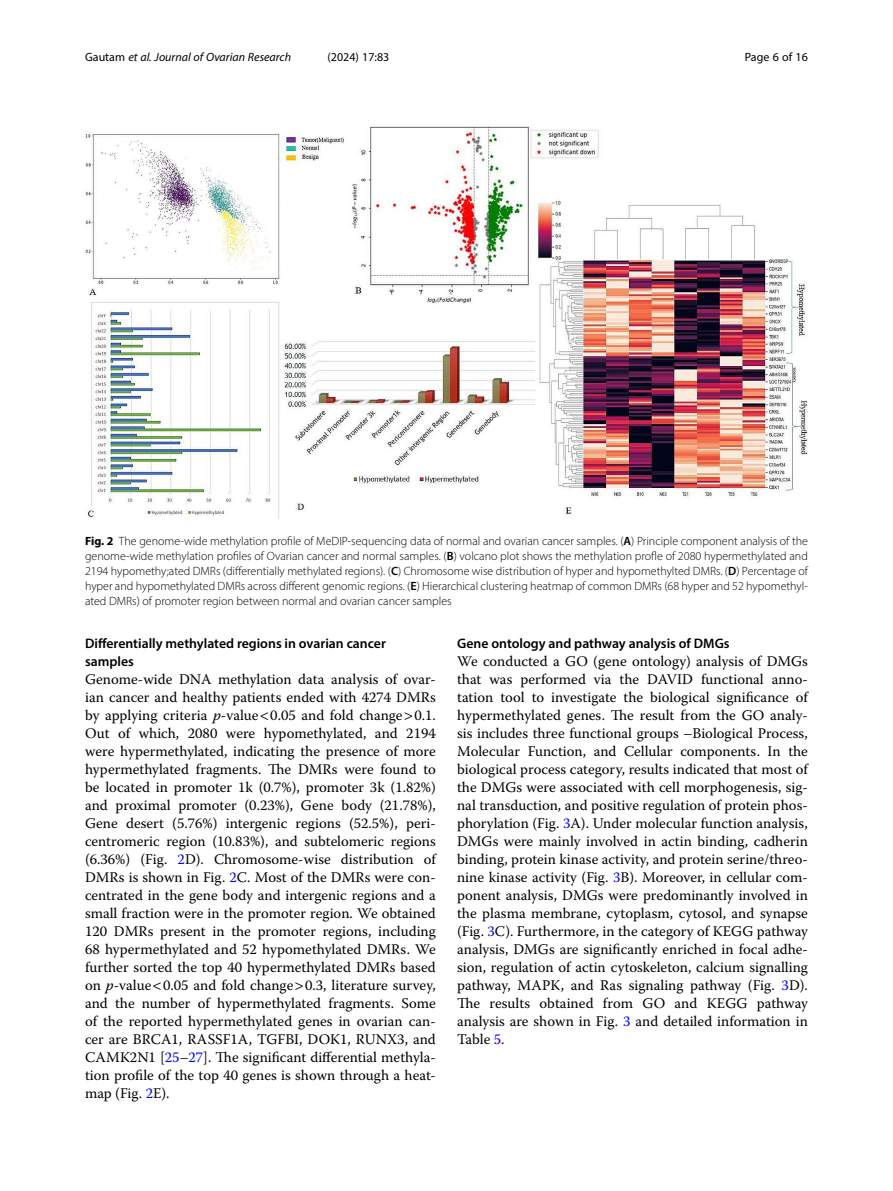
<style>
.page{position:relative;width:893px;height:1191px;background:#fff}
.page>*{position:absolute;margin:0;border:0;box-sizing:border-box;transform-origin:0 0}
.Body_Text{font:14.7px/18px "Warnock Pro";color:#000;text-align:justify}
.Head_2{font:600 13.8px/18px "Myriad Pro";color:#000}
.Figure_Caption{font:300 12px/15px "Myriad Pro";color:#000;text-align:justify}
.t1{font:italic 12px "Myriad Pro";color:#000}
.t2{font:12px "Myriad Pro";color:#000}
.s1{font-style:normal}
.s2{font-weight:700}
.s3{font-weight:600}
.s4{font-style:italic}
.s5{color:#00f}
</style>
<div class="page">
<img style="left:85px;top:126px;width:723px;height:392px">
<p class="t1" style="left:85px;top:50px;width:208px"><span class="s1">Gautam</span> et al. Journal of Ovarian Research</p>
<p class="t2" style="left:328px;top:50px;width:63px">(2024) 17:83</p>
<p class="t2" style="left:745px;top:50px;width:65px">Page 6 of 16</p>
<p class="Figure_Caption" style="left:85px;top:533px;width:724px"><span class="s2">Fig. 2</span> The genome-wide methylation profile of MeDIP-sequencing data of normal and ovarian cancer samples. (<span class="s3">A</span>) Principle component analysis of the genome-wide methylation profiles of Ovarian cancer and normal samples. (<span class="s3">B</span>) volcano plot shows the methylation profle of 2080 hypermethylated and 2194 hypomethy;ated DMRs (differentially methylated regions). (<span class="s3">C</span>) Chromosome wise distribution of hyper and hypomethylted DMRs. (<span class="s3">D</span>) Percentage of hyper and hypomethylated DMRs across different genomic regions. (<span class="s3">E</span>) Hierarchical clustering heatmap of common DMRs (68 hyper and 52 hypomethyl&shy;ated DMRs) of promoter region between normal and ovarian cancer samples</p>
<p class="Head_2" style="left:85px;top:634px;width:302px">Differentially methylated regions in ovarian cancer samples</p>
<p class="Body_Text" style="left:85px;top:670px;width:352px">Genome-wide DNA methylation data analysis of ovar&shy;ian cancer and healthy patients ended with 4274 DMRs by applying criteria <span class="s4">p</span>-value 0.05 and fold change 0.1.<br>Out of which, 2080 were hypomethylated, and 2194 were hypermethylated, indicating the presence of more hypermethylated fragments. The DMRs were found to be located in promoter 1k (0.7%), promoter 3k (1.82%) and proximal promoter (0.23%), Gene body (21.78%), Gene desert (5.76%) intergenic regions (52.5%), peri&shy;centromeric region (10.83%), and subtelomeric regions (6.36%) (Fig. <span class="s5">2</span>D). Chromosome-wise distribution of DMRs is shown in Fig. <span class="s5">2</span>C. Most of the DMRs were con&shy;centrated in the gene body and intergenic regions and a small fraction were in the promoter region. We obtained 120 DMRs present in the promoter regions, including 68 hypermethylated and 52 hypomethylated DMRs. We further sorted the top 40 hypermethylated DMRs based on <span class="s4">p</span>-value 0.05 and fold change 0.3, literature survey, and the number of hypermethylated fragments. Some of the reported hypermethylated genes in ovarian can&shy;cer are BRCA1, RASSF1A, TGFBI, DOK1, RUNX3, and CAMK2N1 [<span class="s5">25</span>–<span class="s5">27</span>]. The significant differential methyla&shy;tion profile of the top 40 genes is shown through a heat&shy;map (Fig. <span class="s5">2</span>E).</p>
<p class="Head_2" style="left:457px;top:634px;width:274px">Gene ontology and pathway analysis of DMGs</p>
<p class="Body_Text" style="left:457px;top:652px;width:352px">We conducted a GO (gene ontology) analysis of DMGs that was performed via the DAVID functional anno&shy;tation tool to investigate the biological significance of hypermethylated genes. The result from the GO analy&shy;sis includes three functional groups –Biological Process, Molecular Function, and Cellular components. In the biological process category, results indicated that most of the DMGs were associated with cell morphogenesis, sig&shy;nal transduction, and positive regulation of protein phos&shy;phorylation (Fig. <span class="s5">3</span>A). Under molecular function analysis, DMGs were mainly involved in actin binding, cadherin binding, protein kinase activity, and protein serine/threo&shy;nine kinase activity (Fig. <span class="s5">3</span>B). Moreover, in cellular com&shy;ponent analysis, DMGs were predominantly involved in the plasma membrane, cytoplasm, cytosol, and synapse (Fig. <span class="s5">3</span>C). Furthermore, in the category of KEGG pathway analysis, DMGs are significantly enriched in focal adhe&shy;sion, regulation of actin cytoskeleton, calcium signalling pathway, MAPK, and Ras signaling pathway (Fig. <span class="s5">3</span>D).<br>The results obtained from GO and KEGG pathway analysis are shown in Fig. <span class="s5">3</span> and detailed information in Table <span class="s5">5</span>.</p>
</div>
